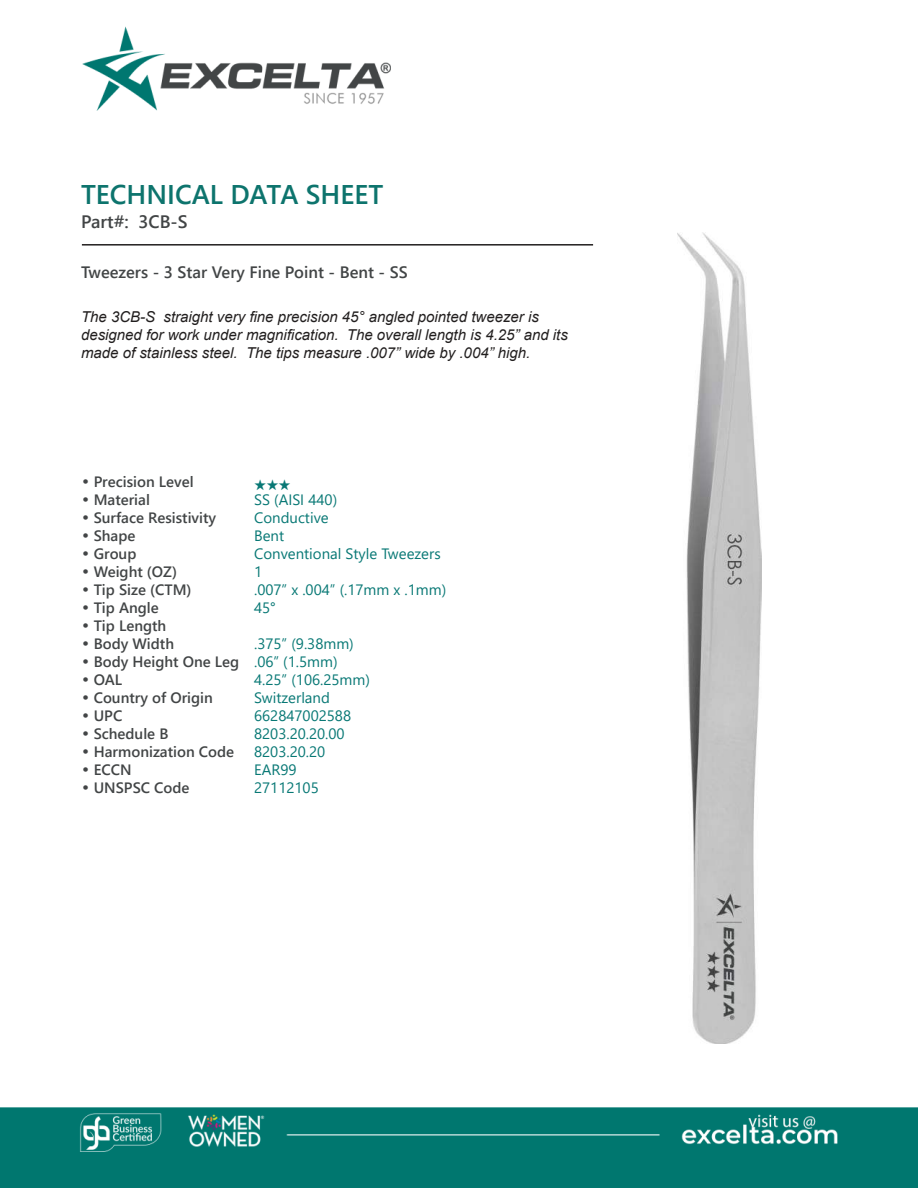
<style>
.page{position:relative;width:918px;height:1188px;background:#fff}
.page>*{position:absolute;margin:0;border:0;box-sizing:border-box;transform-origin:0 0}
.t1{font:700 27px "Yu Gothic UI";color:#0d746d}
.t2{font:700 18px "Yu Gothic UI";color:#424546}
.t3{font:700 16.5px "Yu Gothic UI";color:#424546}
.t4{font:700 15px "Yu Gothic UI";color:#424546}
.t5{font:italic 15px/18px "Arial";color:#221f1f}
.t6{font:15px "Yu Gothic UI";color:#087875}
.t7{font:15px "Zapf Ding Bats";color:#087875}
.s1{font-family:"Century Gothic";font-weight:400}
.s2{font-weight:400;color:#087875}
</style>
<div class="page">
<img style="left:0;top:26px;width:918px;height:1162px">
<img style="left:678px;top:232px;width:84px;height:812px">
<hr style="left:82px;top:244px;width:511px;height:2px;background:#221f1f">
<h1 class="t1" style="left:81px;top:183px;width:304px">TECHNICAL DATA SHEET</h1>
<p class="t2" style="left:81px;top:215px;width:108px">Part#: 3CB-S</p>
<p class="t3" style="left:81px;top:265px;width:328px">Tweezers - 3 Star Very Fine Point - Bent - SS</p>
<p class="t5" style="left:81px;top:308px;width:488px">The 3CB-S straight very 昀椀ne precision 45° angled pointed tweezer is designed for work under magni昀椀cation. The overall length is 4.25” and its made of stainless steel. The tips measure .007” wide by .004” high.</p>
<p class="t4" style="left:81px;top:475px;width:114px"><span class="s1">•</span> Precision Level</p>
<p class="t7" style="left:254px;top:476px;width:38px">★★★</p>
<p class="t4" style="left:81px;top:493px;width:70px"><span class="s1">•</span> Material</p>
<p class="t6" style="left:254px;top:494px;width:85px">SS (AISI 440)</p>
<p class="t4" style="left:81px;top:511px;width:137px"><span class="s1">•</span> Surface Resistivity</p>
<p class="t6" style="left:254px;top:512px;width:76px">Conductive</p>
<p class="t4" style="left:81px;top:529px;width:56px"><span class="s1">•</span> Shape</p>
<p class="t6" style="left:254px;top:530px;width:32px">Bent</p>
<p class="t4" style="left:81px;top:547px;width:57px"><span class="s1">•</span> Group</p>
<p class="t6" style="left:254px;top:548px;width:188px">Conventional Style Tweezers</p>
<p class="t4" style="left:81px;top:565px;width:98px"><span class="s1">•</span> Weight (OZ)</p>
<p class="t6" style="left:254px;top:566px;width:10px">1</p>
<p class="t4" style="left:81px;top:583px;width:112px"><span class="s1">•</span> Tip Size (CTM)</p>
<p class="t6" style="left:254px;top:584px;width:194px">.007” x .004” (.17mm x .1mm)</p>
<p class="t4" style="left:81px;top:601px;width:79px"><span class="s1">•</span> Tip Angle</p>
<p class="t6" style="left:254px;top:602px;width:23px">45°</p>
<p class="t4" style="left:81px;top:619px;width:87px"><span class="s1">•</span> Tip Length</p>
<p class="t4" style="left:81px;top:637px;width:95px"><span class="s1">•</span> Body Width</p>
<p class="t6" style="left:254px;top:638px;width:101px">.375” (9.38mm)</p>
<p class="t4" style="left:81px;top:655px;width:258px"><span class="s1">•</span> Body Height One Leg <span class="s2">.06” (1.5mm)</span></p>
<p class="t4" style="left:81px;top:673px;width:43px"><span class="s1">•</span> OAL</p>
<p class="t6" style="left:254px;top:674px;width:117px">4.25” (106.25mm)</p>
<p class="t4" style="left:81px;top:691px;width:133px"><span class="s1">•</span> Country of Origin</p>
<p class="t6" style="left:254px;top:692px;width:77px">Switzerland</p>
<p class="t4" style="left:81px;top:709px;width:43px"><span class="s1">•</span> UPC</p>
<p class="t6" style="left:254px;top:710px;width:99px">662847002588</p>
<p class="t4" style="left:81px;top:727px;width:89px"><span class="s1">•</span> Schedule B</p>
<p class="t6" style="left:254px;top:728px;width:92px">8203.20.20.00</p>
<p class="t4" style="left:81px;top:745px;width:155px"><span class="s1">•</span> Harmonization Code</p>
<p class="t6" style="left:254px;top:746px;width:73px">8203.20.20</p>
<p class="t4" style="left:81px;top:763px;width:52px"><span class="s1">•</span> ECCN</p>
<p class="t6" style="left:254px;top:764px;width:44px">EAR99</p>
<p class="t4" style="left:81px;top:781px;width:110px"><span class="s1">•</span> UNSPSC Code</p>
<p class="t6" style="left:254px;top:782px;width:66px">27112105</p>
</div>
